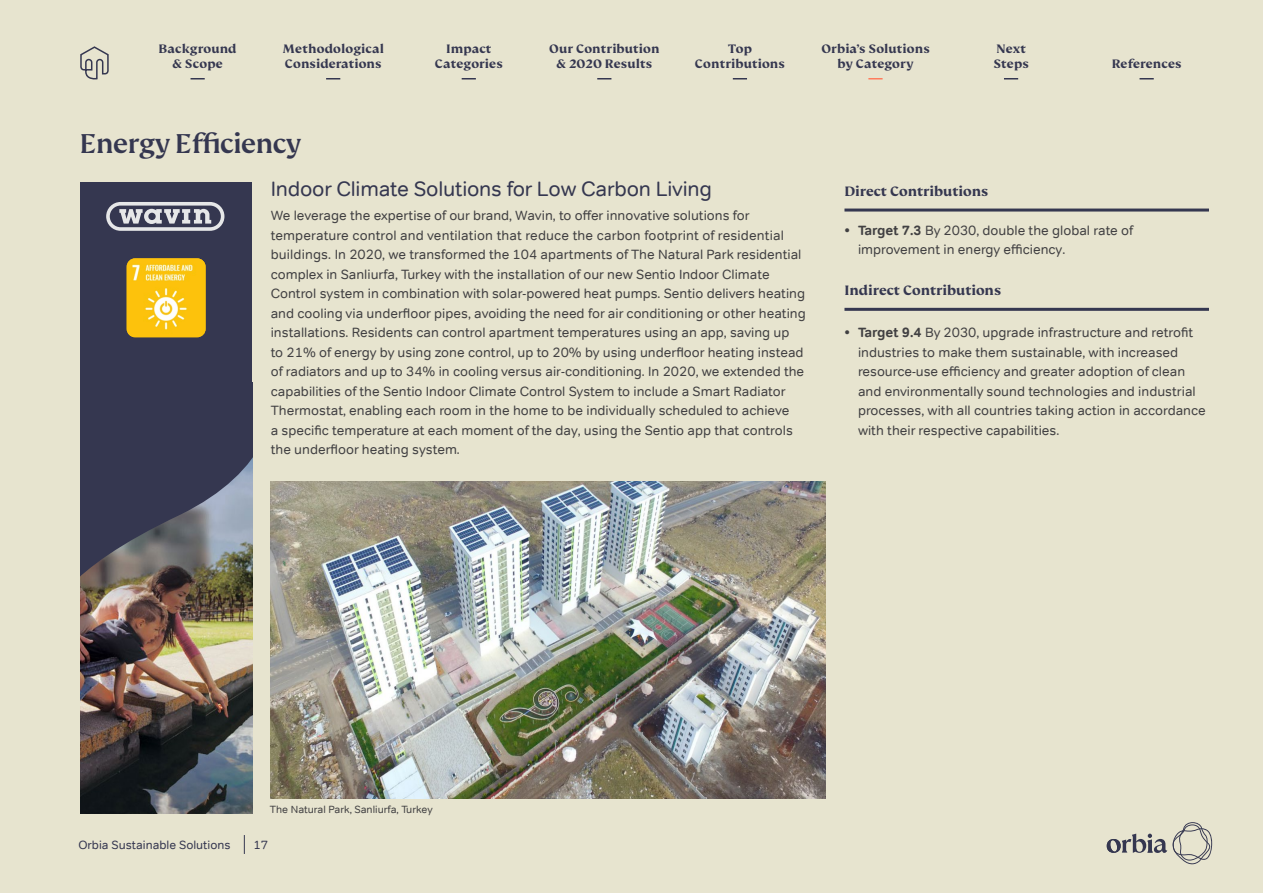
<style>
.page{position:relative;width:1263px;height:893px;background:#e7e4cf}
.page>*{position:absolute;margin:0;border:0;box-sizing:border-box;transform-origin:0 0}
.t1{font:500 30px "FS Kim";letter-spacing:-.02em;color:#353750}
.t2{font:21px "Tondo";letter-spacing:-.01em;color:#353750}
.t3{font:700 15px "FS Kim";color:#353750}
.t4{font:13.5px/19.5px "Tondo Trial";color:#414042}
.t5{font:700 13.5px/15px "FS Kim";letter-spacing:.01em;color:#353750;text-align:center}
.t6{font:12px "Tondo Trial";color:#353750}
.t7{font:10.5px "Tondo Trial";color:#414042}
.s1{font-weight:700}
</style>
<div class="page">
<svg style="left:80px;top:46px;width:29px;height:34px"></svg>
<svg style="left:191px;top:78px;width:14px;height:2px"></svg>
<svg style="left:326px;top:78px;width:14px;height:2px"></svg>
<svg style="left:597px;top:78px;width:14px;height:2px"></svg>
<svg style="left:733px;top:78px;width:14px;height:2px"></svg>
<svg style="left:868px;top:78px;width:15px;height:2px"></svg>
<svg style="left:1004px;top:78px;width:14px;height:2px"></svg>
<svg style="left:1139px;top:78px;width:15px;height:2px"></svg>
<svg style="left:462px;top:78px;width:14px;height:2px"></svg>
<svg style="left:244px;top:835px;width:1px;height:19px"></svg>
<div style="left:80px;top:182px;width:172px;height:631px;background:#353750"></div>
<img style="left:127px;top:258px;width:79px;height:79px">
<img style="left:80px;top:631px;width:172px;height:182px">
<svg style="left:106px;top:202px;width:118px;height:29px"></svg>
<img style="left:80px;top:459px;width:172px;height:172px">
<hr style="left:844px;top:209px;width:365px;height:3px;background:#353750">
<hr style="left:844px;top:308px;width:365px;height:3px;background:#353750">
<img style="left:271px;top:481px;width:554px;height:318px">
<svg style="left:1107px;top:822px;width:105px;height:42px"></svg>
<p class="t5" style="left:159px;top:42px;width:80px">Background &amp; Scope</p>
<p class="t5" style="left:283px;top:42px;width:103px;text-align:left">Methodological<br>Considerations</p>
<p class="t5" style="left:549px;top:42px;width:112px">Our Contribution &amp; 2020 Results</p>
<p class="t5" style="left:695px;top:42px;width:91px">Top<br>Contributions</p>
<p class="t5" style="left:821px;top:42px;width:110px">Orbia’s Solutions by Category</p>
<p class="t5" style="left:993px;top:42px;width:37px;text-align:left">Next<br>Steps</p>
<p class="t5" style="left:435px;top:42px;width:69px">Impact<br>Categories</p>
<h1 class="t1" style="left:80px;top:127px;width:223px">Energy Efficiency</h1>
<p class="t5" style="left:1112px;top:57px;width:71px">References</p>
<h2 class="t2" style="left:271px;top:176px;width:443px">Indoor Climate Solutions for Low Carbon Living</h2>
<p class="t4" style="left:271px;top:206px;width:536px">We leverage the expertise of our brand, Wavin, to offer innovative solutions for temperature control and ventilation that reduce the carbon footprint of residential buildings. In 2020, we transformed the 104 apartments of The Natural Park residential complex in Sanliurfa, Turkey with the installation of our new Sentio Indoor Climate Control system in combination with solar-powered heat pumps. Sentio delivers heating and cooling via underfloor pipes, avoiding the need for air conditioning or other heating installations. Residents can control apartment temperatures using an app, saving up<br>to 21% of energy by using zone control, up to 20% by using underfloor heating instead of radiators and up to 34% in cooling versus air-conditioning. In 2020, we extended the capabilities of the Sentio Indoor Climate Control System to include a Smart Radiator Thermostat, enabling each room in the home to be individually scheduled to achieve<br>a specific temperature at each moment of the day, using the Sentio app that controls the underfloor heating system.</p>
<p class="t3" style="left:844px;top:183px;width:145px">Direct Contributions</p>
<p class="t4" style="left:858px;top:220px;width:277px;text-indent:-14px"><span class="s1">• Target 7.3</span> By 2030, double the global rate of improvement in energy efficiency.</p>
<p class="t3" style="left:844px;top:282px;width:158px">Indirect Contributions</p>
<p class="t4" style="left:858px;top:323px;width:349px;text-indent:-14px"><span class="s1">• Target 9.4</span> By 2030, upgrade infrastructure and retrofit industries to make them sustainable, with increased resource-use efficiency and greater adoption of clean and environmentally sound technologies and industrial processes, with all countries taking action in accordance with their respective capabilities.</p>
<p class="t7" style="left:270px;top:803px;width:164px">The Natural Park, Sanliurfa, Turkey</p>
<p class="t6" style="left:78px;top:837px;width:154px">Orbia Sustainable Solutions</p>
<p class="t6" style="left:253px;top:837px;width:16px">17</p>
</div>
